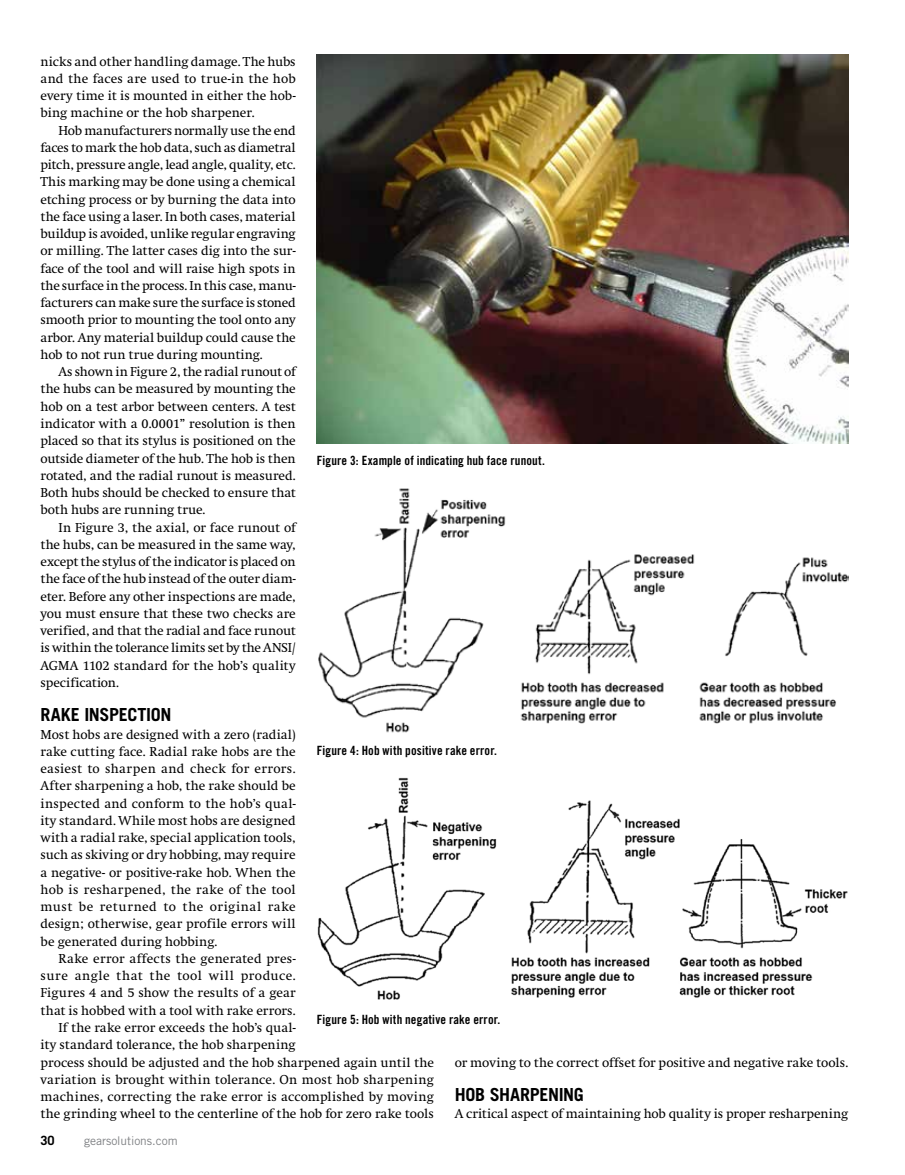
<style>
.page{position:relative;width:905px;height:1175px;background:#fff}
.page>*{position:absolute;margin:0;border:0;box-sizing:border-box;transform-origin:0 0}
.t1{font:700 18px "Trade Gothic LT Std";letter-spacing:-.015em;color:#000}
.t2{font:13.5px/17.2px "Swift";letter-spacing:.005em;color:#000;text-align:justify}
.t3{font:13.5px "Swift";letter-spacing:.04em;color:#000}
.t4{font:12.75px "Trade Gothic LT Std Bd Cn 20";letter-spacing:.01em;color:#000}
.t5{font:700 12.75px "Trade Gothic LT Std";color:#000}
.t6{font:12px "Trade Gothic LT Std";letter-spacing:-.005em;color:#808285}
</style>
<div class="page">
<img style="left:317px;top:54px;width:531px;height:389px">
<img style="left:318px;top:488px;width:530px;height:245px">
<img style="left:317px;top:777px;width:531px;height:223px">
<p class="t2" style="left:40px;top:53px;width:257px">nicks and other handling damage. The hubs and the faces are used to true-in the hob every time it is mounted in either the hob&shy;bing machine or the hob sharpener.</p>
<p class="t2" style="left:40px;top:122px;width:257px;text-indent:18px">Hob manufacturers normally use the end faces to mark the hob data, such as diametral pitch, pressure angle, lead angle, quality, etc.<br>This marking may be done using a chemical etching process or by burning the data into the face using a laser. In both cases, material buildup is avoided, unlike regular engraving or milling. The latter cases dig into the sur&shy;face of the tool and will raise high spots in the surface in the process. In this case, manu&shy;facturers can make sure the surface is stoned smooth prior to mounting the tool onto any arbor. Any material buildup could cause the hob to not run true during mounting.</p>
<p class="t2" style="left:40px;top:363px;width:257px;text-indent:18px">As shown in Figure 2, the radial runout of the hubs can be measured by mounting the hob on a test arbor between centers. A test indicator with a 0.0001” resolution is then placed so that its stylus is positioned on the outside diameter of the hub. The hob is then rotated, and the radial runout is measured.<br>Both hubs should be checked to ensure that both hubs are running true.</p>
<p class="t2" style="left:40px;top:519px;width:257px;text-indent:18px">In Figure 3, the axial, or face runout of the hubs, can be measured in the same way, except the stylus of the indicator is placed on the face of the hub instead of the outer diam&shy;eter. Before any other inspections are made, you must ensure that these two checks are verified, and that the radial and face runout is within the tolerance limits set by the ANSI/ AGMA 1102 standard for the hob’s quality specification.</p>
<h1 class="t1" style="left:40px;top:704px;width:132px">RAKE INSPECTION</h1>
<p class="t2" style="left:40px;top:726px;width:257px">Most hobs are designed with a zero (radial) rake cutting face. Radial rake hobs are the easiest to sharpen and check for errors.<br>After sharpening a hob, the rake should be inspected and conform to the hob’s qual&shy;ity standard. While most hobs are designed with a radial rake, special application tools, such as skiving or dry hobbing, may require a negative- or positive-rake hob. When the hob is resharpened, the rake of the tool must be returned to the original rake design; otherwise, gear profile errors will be generated during hobbing.</p>
<p class="t2" style="left:58px;top:950px;width:239px">Rake error affects the generated pres-</p>
<p class="t3" style="left:40px;top:968px;width:257px">sure angle that the tool will produce.</p>
<p class="t2" style="left:40px;top:984px;width:257px">Figures 4 and 5 show the results of a gear</p>
<p class="t2" style="left:40px;top:1002px;width:257px">that is hobbed with a tool with rake errors.</p>
<p class="t2" style="left:58px;top:1019px;width:239px">If the rake error exceeds the hob’s qual-</p>
<p class="t2" style="left:40px;top:1036px;width:257px">ity standard tolerance, the hob sharpening</p>
<p class="t2" style="left:40px;top:1053px;width:395px">process should be adjusted and the hob sharpened again until the</p>
<p class="t2" style="left:40px;top:1071px;width:395px">variation is brought within tolerance. On most hob sharpening</p>
<p class="t2" style="left:40px;top:1088px;width:395px">machines, correcting the rake error is accomplished by moving</p>
<p class="t2" style="left:40px;top:1105px;width:395px">the grinding wheel to the centerline of the hob for zero rake tools</p>
<p class="t4" style="left:317px;top:452px;width:229px">Figure 3: Example of indicating hub face runout.</p>
<p class="t4" style="left:317px;top:742px;width:182px">Figure 4: Hob with positive rake error.</p>
<p class="t4" style="left:317px;top:1011px;width:185px">Figure 5: Hob with negative rake error.</p>
<p class="t2" style="left:455px;top:1053px;width:395px">or moving to the correct offset for positive and negative rake tools.</p>
<h1 class="t1" style="left:455px;top:1083px;width:130px">HOB SHARPENING</h1>
<p class="t2" style="left:455px;top:1105px;width:395px">A critical aspect of maintaining hob quality is proper resharpening</p>
<p class="t5" style="left:40px;top:1132px;width:16px">30</p>
<p class="t6" style="left:84px;top:1133px;width:95px">gearsolutions.com</p>
</div>
